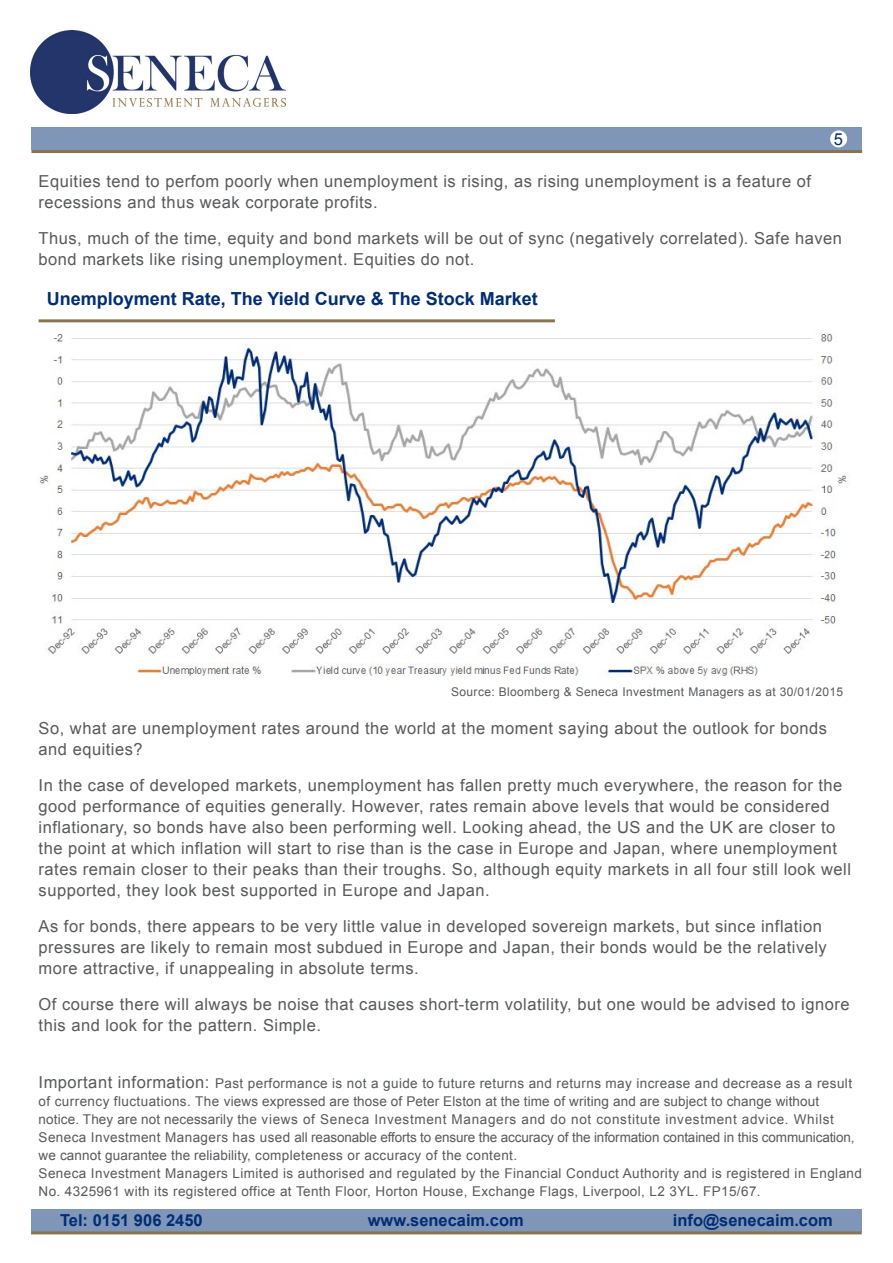
<style>
.page{position:relative;width:893px;height:1263px;background:#fff}
.page>*{position:absolute;margin:0;border:0;box-sizing:border-box;transform-origin:0 0}
.t1{font:700 18px "Arial";color:#002d73}
.t2{font:16.5px/21px "Arial";letter-spacing:.03em;color:#58595b}
.t3{font:700 16.5px "Arial";color:#002d73}
.t4{font:16.5px "Arial";color:#002d73}
.t5{font:13.5px/18px "Arial";letter-spacing:.03em;color:#58595b}
.t6{font:12px "Arial";letter-spacing:.03em;color:#58595b}
.s1{font-size:16.5px}
</style>
<div class="page">
<div style="left:31px;top:128px;width:831px;height:22px;background:#8096b9"></div>
<div style="left:31px;top:1209px;width:831px;height:23px;background:#8096b9"></div>
<hr style="left:31px;top:1231px;width:831px;height:3px;background:#86754f">
<img style="left:31px;top:30px;width:254px;height:83px">
<hr style="left:31px;top:150px;width:831px;height:3px;background:#86754f">
<hr style="left:39px;top:319px;width:516px;height:3px;background:#86754f">
<img style="left:39px;top:330px;width:809px;height:346px">
<div style="left:830px;top:130px;width:17px;height:17px;background:#fff;border-radius:50%"></div>
<p class="t4" style="left:834px;top:128px;width:11px">5</p>
<p class="t2" style="left:39px;top:171px;width:774px">Equities tend to perfom poorly when unemployment is rising, as rising unemployment is a feature of recessions and thus weak corporate profits.</p>
<p class="t2" style="left:39px;top:228px;width:805px">Thus, much of the time, equity and bond markets will be out of sync (negatively correlated). Safe haven bond markets like rising unemployment. Equities do not.</p>
<p class="t1" style="left:47px;top:285px;width:493px">Unemployment Rate, The Yield Curve &amp; The Stock Market</p>
<p class="t6" style="left:451px;top:684px;width:393px">Source: Bloomberg &amp; Seneca Investment Managers as at 30/01/2015</p>
<p class="t2" style="left:39px;top:717px;width:790px">So, what are unemployment rates around the world at the moment saying about the outlook for bonds and equities?</p>
<p class="t2" style="left:39px;top:774px;width:814px">In the case of developed markets, unemployment has fallen pretty much everywhere, the reason for the good performance of equities generally. However, rates remain above levels that would be considered inflationary, so bonds have also been performing well. Looking ahead, the US and the UK are closer to the point at which inflation will start to rise than is the case in Europe and Japan, where unemployment rates remain closer to their peaks than their troughs. So, although equity markets in all four still look well supported, they look best supported in Europe and Japan.</p>
<p class="t2" style="left:39px;top:915px;width:790px">As for bonds, there appears to be very little value in developed sovereign markets, but since inflation pressures are likely to remain most subdued in Europe and Japan, their bonds would be the relatively more attractive, if unappealing in absolute terms.</p>
<p class="t2" style="left:39px;top:993px;width:812px">Of course there will always be noise that causes short-term volatility, but one would be advised to ignore this and look for the pattern. Simple.</p>
<p class="t5" style="left:39px;top:1074px;width:825px"><span class="s1">Important information:</span> Past performance is not a guide to future returns and returns may increase and decrease as a result of currency fluctuations. The views expressed are those of Peter Elston at the time of writing and are subject to change without notice. They are not necessarily the views of Seneca Investment Managers and do not constitute investment advice. Whilst Seneca Investment Managers has used all reasonable efforts to ensure the accuracy of the information contained in this communication, we cannot guarantee the reliability, completeness or accuracy of the content.<br>Seneca Investment Managers Limited is authorised and regulated by the Financial Conduct Authority and is registered in England No. 4325961 with its registered office at Tenth Floor, Horton House, Exchange Flags, Liverpool, L2 3YL. FP15/67.</p>
<p class="t3" style="left:60px;top:1208px;width:144px">Tel: 0151 906 2450</p>
<p class="t3" style="left:368px;top:1208px;width:157px">www.senecaim.com</p>
<p class="t3" style="left:673px;top:1208px;width:162px">info@senecaim.com</p>
</div>
